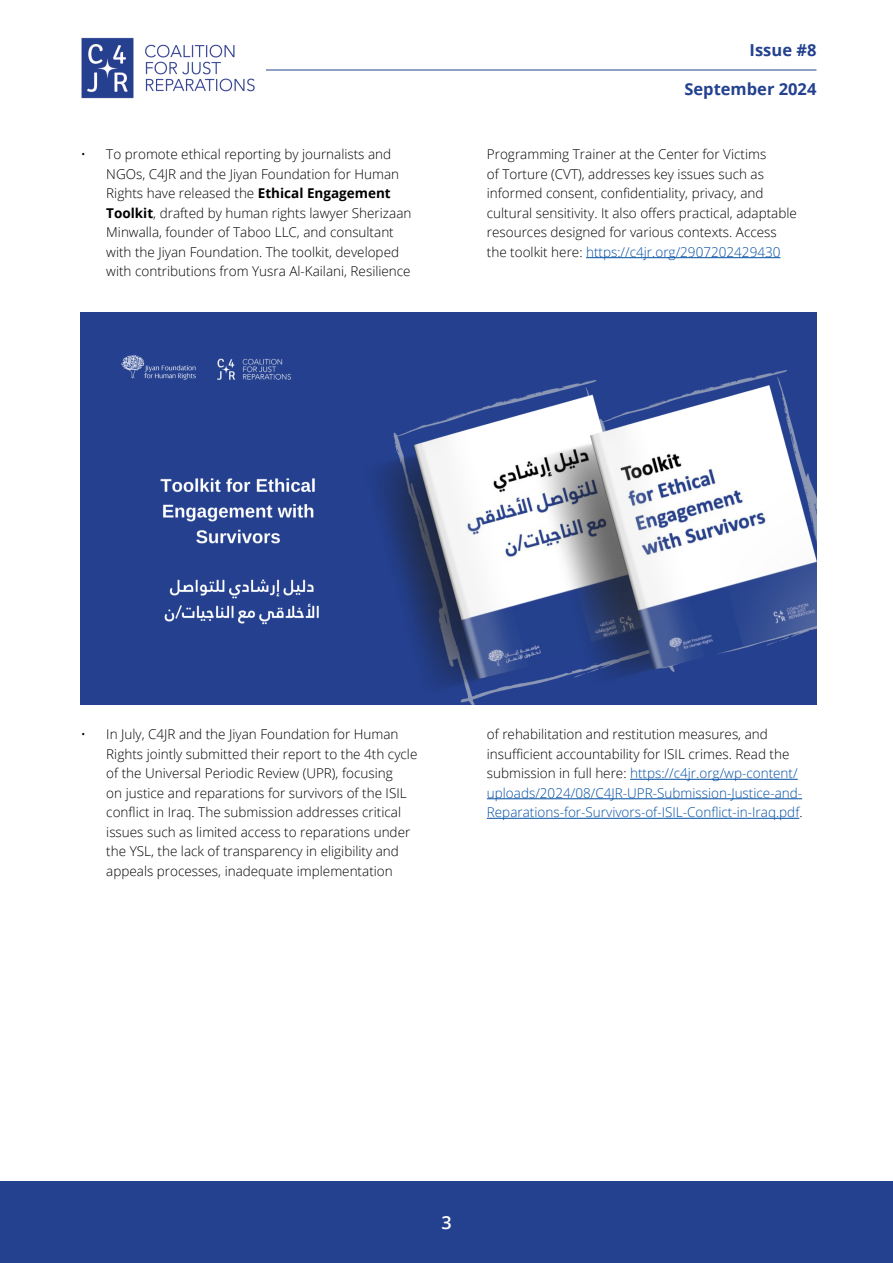
<style>
.page{position:relative;width:893px;height:1263px;background:#fff}
.page>*{position:absolute;margin:0;border:0;box-sizing:border-box;transform-origin:0 0}
.t1{font:600 18px "Open Sans";color:#fff}
.t2{font:700 16.5px "Open Sans";color:#24418f}
.t3{font:300 13.5px/19.5px "Open Sans";color:#000}
.t4{font:300 13.5px/19.5px "Open Sans";color:#034ea2}
.s1{font-weight:700}
.s2{color:#034ea2}
.s3{color:#000}
</style>
<div class="page">
<div style="left:0;top:1181px;width:893px;height:82px;background:#24418f"></div>
<hr style="left:258px;top:70px;width:558px;height:1px;background:#24418f">
<img style="left:81px;top:37px;width:185px;height:62px">
<hr style="left:586px;top:257px;width:194px;height:1px;background:#034ea2">
<img style="left:81px;top:313px;width:735px;height:391px">
<hr style="left:630px;top:779px;width:168px;height:1px;background:#034ea2">
<hr style="left:487px;top:798px;width:315px;height:1px;background:#034ea2">
<hr style="left:487px;top:818px;width:312px;height:1px;background:#034ea2">
<p class="t2" style="left:750px;top:38px;width:68px">Issue #8</p>
<p class="t2" style="left:684px;top:77px;width:134px">September 2024</p>
<p class="t3" style="left:106px;top:144px;width:307px;text-indent:-26px">• To promote ethical reporting by journalists and NGOs, C4JR and the Jiyan Foundation for Human Rights have released the <span class="s1">Ethical Engagement Toolkit</span>, drafted by human rights lawyer Sherizaan Minwalla, founder of Taboo LLC, and consultant with the Jiyan Foundation. The toolkit, developed with contributions from Yusra Al-Kailani, Resilience</p>
<p class="t3" style="left:487px;top:144px;width:311px">Programming Trainer at the Center for Victims<br>of Torture (CVT), addresses key issues such as informed consent, confidentiality, privacy, and cultural sensitivity. It also offers practical, adaptable resources designed for various contexts. Access the toolkit here: <span class="s2">https://c4jr.org/2907202429430</span></p>
<p class="t3" style="left:106px;top:724px;width:313px;text-indent:-26px">• In July, C4JR and the Jiyan Foundation for Human Rights jointly submitted their report to the 4th cycle of the Universal Periodic Review (UPR), focusing<br>on justice and reparations for survivors of the ISIL conflict in Iraq. The submission addresses critical issues such as limited access to reparations under the YSL, the lack of transparency in eligibility and appeals processes, inadequate implementation</p>
<p class="t4" style="left:487px;top:724px;width:317px"><span class="s3">of rehabilitation and restitution measures, and insufficient accountability for ISIL crimes. Read the submission in full here:</span> https://c4jr.org/wp-content/ uploads/2024/08/C4JR-UPR-Submission-Justice-and-Reparations-for-Survivors-of-ISIL-Conflict-in-Iraq.pdf<span class="s3">.</span></p>
<h1 class="t1" style="left:441px;top:1210px;width:12px">3</h1>
</div>
